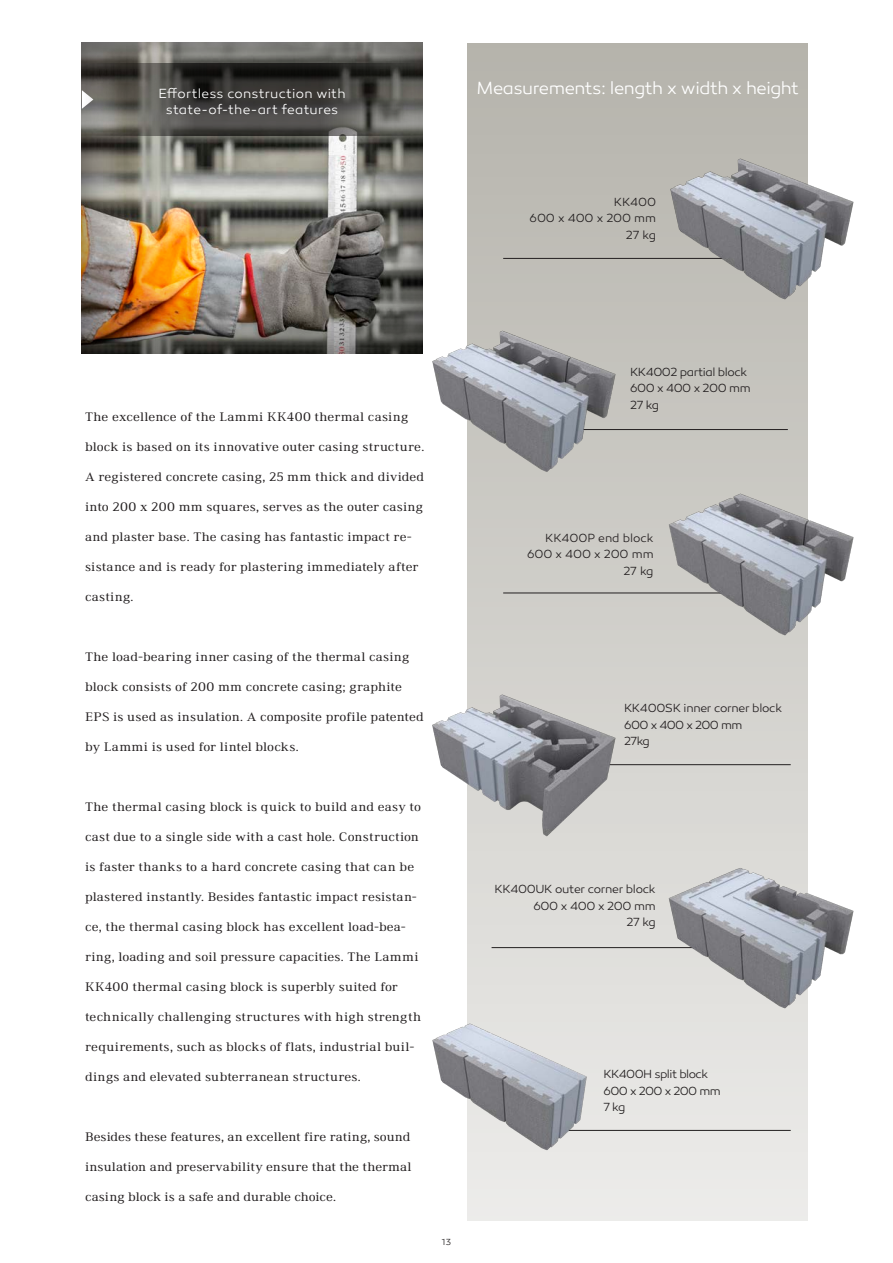
<style>
.page{position:relative;width:893px;height:1263px;background:#fff}
.page>*{position:absolute;margin:0;border:0;box-sizing:border-box;transform-origin:0 0}
.kuvateksti_black{font:300 18px "Canaro";letter-spacing:-.025em;color:#fff}
.t1{font:300 13.5px "Canaro";letter-spacing:.015em;color:#fff}
.t2{font:expanded 12.75px "Ethos";letter-spacing:.015em;color:#231f20}
.kuvateksti_black-2{font:300 12px/16.5px "Canaro";letter-spacing:-.03em;color:#231f20}
.kuvateksti_black-3{font:300 12px/16.5px "Canaro";letter-spacing:-.01em;color:#231f20;text-align:right}
.kuvateksti_black-4{font:300 12px "Canaro";letter-spacing:-.005em;color:#231f20}
.kuvateksti_black-5{font:300 12px "Canaro";letter-spacing:-.05em;color:#231f20}
.t3{font:300 9px "Canaro";color:#231f20}
</style>
<div class="page">
<div style="left:80px;top:42px;width:342px;height:312px;background:#231f20;opacity:.75"></div>
<div style="left:468px;top:43px;width:340px;height:1177px;background:linear-gradient(to bottom,#b5b3ac,#ececea)"></div>
<hr style="left:567px;top:429px;width:221px;height:1px;background:#231f20">
<hr style="left:503px;top:258px;width:245px;height:1px;background:#231f20">
<hr style="left:503px;top:593px;width:230px;height:1px;background:#231f20">
<hr style="left:543px;top:764px;width:248px;height:1px;background:#231f20">
<hr style="left:492px;top:947px;width:266px;height:1px;background:#231f20">
<svg style="left:82px;top:63px;width:340px;height:73px;background:#494845"></svg>
<hr style="left:543px;top:1130px;width:248px;height:1px;background:#231f20">
<img style="left:643px;top:144px;width:211px;height:173px">
<img style="left:405px;top:316px;width:245px;height:160px">
<img style="left:432px;top:994px;width:218px;height:174px">
<img style="left:643px;top:479px;width:211px;height:173px">
<img style="left:432px;top:679px;width:218px;height:173px">
<img style="left:643px;top:852px;width:211px;height:174px">
<p class="t1" style="left:158px;top:85px;width:189px">Effortless construction with</p>
<p class="t1" style="left:166px;top:102px;width:174px">state-of-the-art features</p>
<p class="kuvateksti_black" style="left:476px;top:77px;width:324px">Measurements: length x width x height</p>
<p class="kuvateksti_black-3" style="left:530px;top:193px;width:128px">KK400<br>600 x 400 x 200 mm</p>
<p class="kuvateksti_black-2" style="left:626px;top:226px;width:32px">27 kg</p>
<p class="t2" style="left:85px;top:409px;width:325px">The excellence of the Lammi KK400 thermal casing</p>
<p class="t2" style="left:85px;top:439px;width:341px">block is based on its innovative outer casing structure.</p>
<p class="t2" style="left:85px;top:469px;width:341px">A registered concrete casing, 25 mm thick and divided</p>
<p class="t2" style="left:85px;top:499px;width:340px">into 200 x 200 mm squares, serves as the outer casing</p>
<p class="t2" style="left:85px;top:529px;width:328px">and plaster base. The casing has fantastic impact re-</p>
<p class="t2" style="left:85px;top:559px;width:335px">sistance and is ready for plastering immediately after</p>
<p class="t2" style="left:85px;top:589px;width:50px">casting.</p>
<p class="t2" style="left:85px;top:649px;width:326px">The load-bearing inner casing of the thermal casing</p>
<p class="t2" style="left:85px;top:679px;width:318px">block consists of 200 mm concrete casing; graphite</p>
<p class="t2" style="left:85px;top:709px;width:340px">EPS is used as insulation. A composite profile patented</p>
<p class="t2" style="left:85px;top:739px;width:215px">by Lammi is used for lintel blocks.</p>
<p class="t2" style="left:85px;top:799px;width:337px">The thermal casing block is quick to build and easy to</p>
<p class="t2" style="left:85px;top:829px;width:335px">cast due to a single side with a cast hole. Construction</p>
<p class="t2" style="left:85px;top:859px;width:331px">is faster thanks to a hard concrete casing that can be</p>
<p class="t2" style="left:85px;top:889px;width:333px">plastered instantly. Besides fantastic impact resistan-</p>
<p class="t2" style="left:85px;top:919px;width:322px">ce, the thermal casing block has excellent load-bea-</p>
<p class="t2" style="left:85px;top:949px;width:335px">ring, loading and soil pressure capacities. The Lammi</p>
<p class="t2" style="left:85px;top:979px;width:314px">KK400 thermal casing block is superbly suited for</p>
<p class="t2" style="left:85px;top:1009px;width:337px">technically challenging structures with high strength</p>
<p class="t2" style="left:85px;top:1039px;width:331px">requirements, such as blocks of flats, industrial buil-</p>
<p class="t2" style="left:85px;top:1069px;width:277px">dings and elevated subterranean structures.</p>
<p class="t2" style="left:85px;top:1129px;width:327px">Besides these features, an excellent fire rating, sound</p>
<p class="t2" style="left:85px;top:1159px;width:328px">insulation and preservability ensure that the thermal</p>
<p class="t2" style="left:85px;top:1189px;width:252px">casing block is a safe and durable choice.</p>
<p class="t3" style="left:442px;top:1237px;width:11px">13</p>
<p class="kuvateksti_black-2" style="left:630px;top:363px;width:119px">KK4002 partial block</p>
<p class="kuvateksti_black-2" style="left:630px;top:380px;width:122px">600 x 400 x 200 mm</p>
<p class="kuvateksti_black-2" style="left:630px;top:396px;width:30px">27 kg</p>
<p class="kuvateksti_black-4" style="left:545px;top:531px;width:110px">KK400P end block</p>
<p class="kuvateksti_black-3" style="left:527px;top:546px;width:128px">600 x 400 x 200 mm</p>
<p class="kuvateksti_black-2" style="left:623px;top:563px;width:32px">27 kg</p>
<p class="kuvateksti_black-2" style="left:624px;top:700px;width:160px">KK400SK inner corner block<br>600 x 400 x 200 mm</p>
<p class="kuvateksti_black-2" style="left:624px;top:733px;width:27px">27kg</p>
<p class="kuvateksti_black-2" style="left:494px;top:881px;width:163px">KK400UK outer corner block</p>
<p class="kuvateksti_black-2" style="left:533px;top:898px;width:124px">600 x 400 x 200 mm</p>
<p class="kuvateksti_black-2" style="left:627px;top:914px;width:31px">27 kg</p>
<p class="kuvateksti_black-2" style="left:603px;top:1066px;width:106px">KK400H split block</p>
<p class="kuvateksti_black-5" style="left:603px;top:1083px;width:119px">600 x 200 x 200 mm</p>
<p class="kuvateksti_black-2" style="left:603px;top:1099px;width:23px">7 kg</p>
</div>
